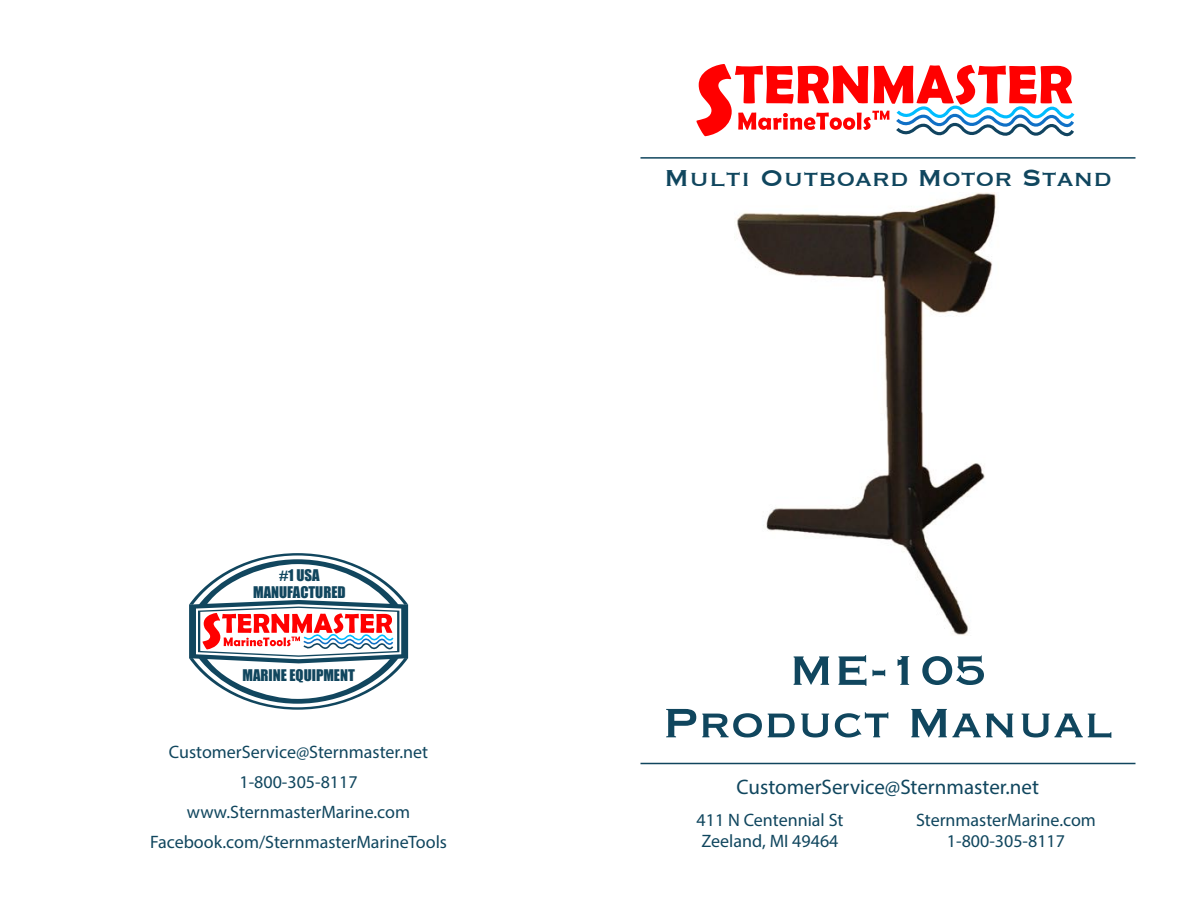
<style>
.page{position:relative;width:1188px;height:918px;background:#fff}
.page>*{position:absolute;margin:0;border:0;box-sizing:border-box;transform-origin:0 0}
.t1{font:54px/52.5px "Copperplate";color:#10465e;text-align:center}
.t2{font:30px "Copperplate";color:#10465e}
.t3{font:21px "Myriad Pro";color:#10465e}
.t4{font:18px/30px "Myriad Pro";color:#10465e;text-align:center}
.t5{font:14.7px/17.7px "Impact";color:#11465e;text-align:center}
</style>
<div class="page">
<svg style="left:189px;top:553px;width:219px;height:157px"></svg>
<svg style="left:696px;top:64px;width:379px;height:73px"></svg>
<hr style="left:640px;top:763px;width:496px;height:1px;background:#10465e">
<hr style="left:640px;top:157px;width:496px;height:2px;background:#10465e">
<img style="left:736px;top:193px;width:260px;height:443px">
<p class="t5" style="left:253px;top:566px;width:94px">#1 USA<br>MANUFACTURED</p>
<p class="t5" style="left:243px;top:666px;width:114px">MARINE EQUIPMENT</p>
<p class="t4" style="left:150px;top:736px;width:298px">CustomerService@Sternmaster.net<br>1-800-305-8117 www.SternmasterMarine.com<br>Facebook.com/SternmasterMarineTools</p>
<h2 class="t2" style="left:664px;top:163px;width:449px">Multi Outboard Motor Stand</h2>
<h1 class="t1" style="left:662px;top:645px;width:453px">ME-105<br>Product Manual</h1>
<p class="t3" style="left:737px;top:774px;width:304px">CustomerService@Sternmaster.net</p>
<p class="t4" style="left:697px;top:808px;width:148px;line-height:21.6px;text-align:left">411 N Centennial St<br>Zeeland, MI 49464</p>
<p class="t4" style="left:916px;top:808px;width:182px;line-height:21.6px">SternmasterMarine.com<br>1-800-305-8117</p>
</div>
